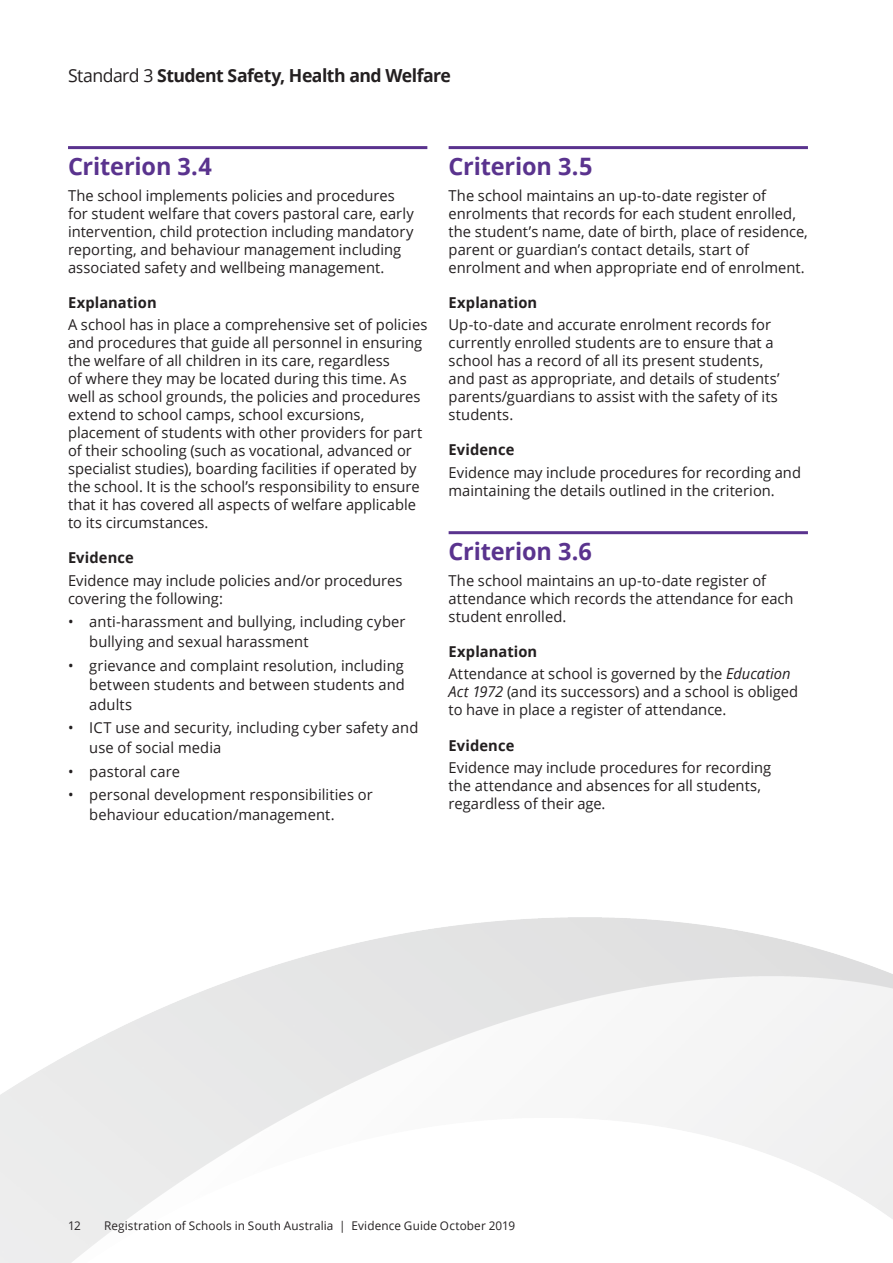
<style>
.page{position:relative;width:893px;height:1263px;background:#fff}
.page>*{position:absolute;margin:0;border:0;box-sizing:border-box;transform-origin:0 0}
.t1{font:700 24px "Open Sans";letter-spacing:-.005em;color:#5a338e}
.t2{font:700 18px "Open Sans";letter-spacing:-.03em;color:#231f20}
.t3{font:15px/18px "Open Sans";color:#231f20}
.t4{font:700 15px "Open Sans";letter-spacing:.005em;color:#231f20}
.t5{font:12px "Open Sans";letter-spacing:.01em;color:#231f20}
.s1{font-weight:400}
.s2{font-weight:700}
.s3{font-style:italic}
</style>
<div class="page">
<hr style="left:68px;top:146px;width:359px;height:3px;background:#5a338e">
<hr style="left:449px;top:146px;width:359px;height:3px;background:#5a338e">
<hr style="left:449px;top:531px;width:359px;height:3px;background:#5a338e">
<p class="t2" style="left:68px;top:63px;width:384px"><span class="s1">Standard 3</span> Student Safety, Health and Welfare</p>
<h1 class="t1" style="left:68px;top:149px;width:145px">Criterion 3.4</h1>
<p class="t3" style="left:68px;top:186px;width:347px">The school implements policies and procedures for student welfare that covers pastoral care, early intervention, child protection including mandatory reporting, and behaviour management including associated safety and wellbeing management.</p>
<p class="t4" style="left:68px;top:292px;width:90px">Explanation</p>
<p class="t3" style="left:68px;top:316px;width:361px">A school has in place a comprehensive set of policies and procedures that guide all personnel in ensuring the welfare of all children in its care, regardless<br>of where they may be located during this time. As well as school grounds, the policies and procedures extend to school camps, school excursions, placement of students with other providers for part of their schooling (such as vocational, advanced or specialist studies), boarding facilities if operated by the school. It is the school’s responsibility to ensure that it has covered all aspects of welfare applicable to its circumstances.</p>
<p class="t4" style="left:68px;top:547px;width:67px">Evidence</p>
<p class="t3" style="left:68px;top:571px;width:336px">Evidence may include policies and/or procedures covering the following:</p>
<p class="t3" style="left:89px;top:612px;width:318px;line-height:19.5px;text-indent:-21px">• anti-harassment and bullying, including cyber bullying and sexual harassment</p>
<p class="t3" style="left:89px;top:655px;width:317px;line-height:19.5px;text-align:justify;text-indent:-21px">• grievance and complaint resolution, including between students and between students and adults</p>
<p class="t3" style="left:89px;top:718px;width:331px;line-height:19.5px;text-indent:-21px">• ICT use and security, including cyber safety and use of social media</p>
<p class="t3" style="left:68px;top:762px;width:113px">• pastoral care</p>
<p class="t3" style="left:89px;top:785px;width:285px;line-height:19.5px;text-indent:-21px">• personal development responsibilities or behaviour education/management.</p>
<h1 class="t1" style="left:449px;top:149px;width:146px">Criterion 3.5</h1>
<p class="t3" style="left:449px;top:186px;width:361px">The school maintains an up-to-date register of enrolments that records for each student enrolled, the student’s name, date of birth, place of residence, parent or guardian’s contact details, start of enrolment and when appropriate end of enrolment.</p>
<p class="t4" style="left:449px;top:292px;width:90px">Explanation</p>
<p class="t3" style="left:449px;top:316px;width:332px">Up-to-date and accurate enrolment records for currently enrolled students are to ensure that a school has a record of all its present students, and past as appropriate, and details of students’ parents/guardians to assist with the safety of its students.</p>
<p class="t4" style="left:449px;top:439px;width:67px">Evidence</p>
<p class="t3" style="left:449px;top:463px;width:354px">Evidence may include procedures for recording and maintaining the details outlined in the criterion.</p>
<h1 class="t1" style="left:449px;top:534px;width:145px">Criterion 3.6</h1>
<p class="t3" style="left:449px;top:571px;width:346px">The school maintains an up-to-date register of attendance which records the attendance for each student enrolled.</p>
<p class="t3" style="left:449px;top:640px;width:343px;line-height:22.2px"><span class="s2">Explanation<br></span>Attendance at school is governed by the <span class="s3">Education</span></p>
<p class="t3" style="left:449px;top:683px;width:351px"><span class="s3">Act 1972</span> (and its successors) and a school is obliged to have in place a register of attendance.</p>
<p class="t4" style="left:449px;top:734px;width:67px">Evidence</p>
<p class="t3" style="left:449px;top:758px;width:324px">Evidence may include procedures for recording the attendance and absences for all students, regardless of their age.</p>
<p class="t5" style="left:68px;top:1217px;width:14px">12</p>
<p class="t5" style="left:104px;top:1217px;width:412px">Registration of Schools in South Australia | Evidence Guide October 2019</p>
</div>
